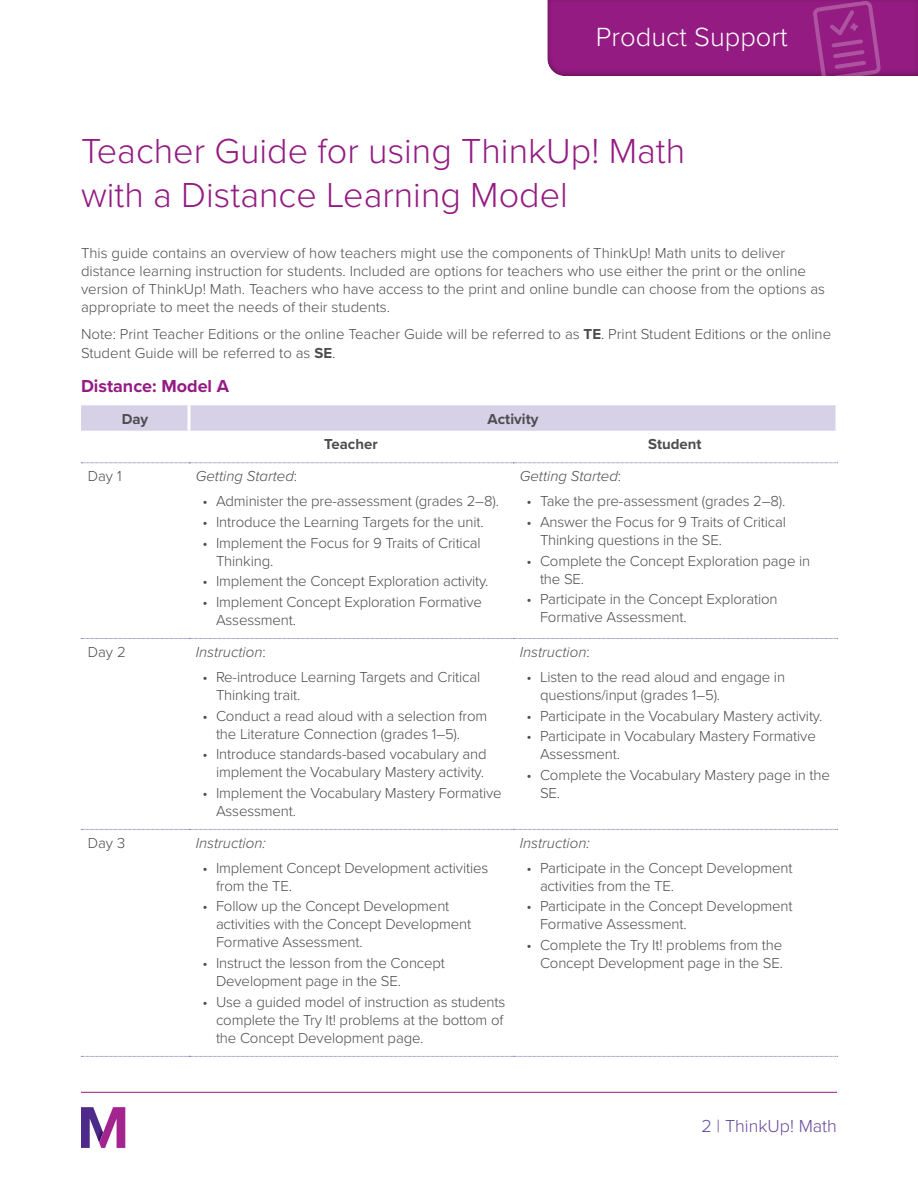
<style>
.page{position:relative;width:918px;height:1188px;background:#fff}
.page>*{position:absolute;margin:0;border:0;box-sizing:border-box;transform-origin:0 0}
.Heading_1{font:300 36px/43.2px "Proxima Nova";color:#941b82}
.t1{font:300 27.3px "Proxima Nova";color:#fff}
.Cluster_heading{font:700 18px "Proxima Nova";color:#941b82}
.t2{font:300 18px "Proxima Nova";color:#66489d}
.t3{font:300 15px/18px "Proxima Nova";letter-spacing:-.01em;color:#4d4d4f}
.t4{font:italic 300 15px "Proxima Nova";color:#4d4d4f}
.Table_Head{font:700 15px "Proxima Nova";color:#4d4d4f}
.s1{font-weight:700}
.s2{font-style:normal}
</style>
<div class="page">
<div style="left:547px;top:0;width:371px;height:78px;background:#f9f9f9"></div>
<svg style="left:547px;top:0;width:371px;height:76px;background:#952083"></svg>
<svg style="left:81px;top:405px;width:755px;height:26px;background:#d7d2e7"></svg>
<hr style="left:188px;top:405px;width:2px;height:26px;background:#fff">
<svg style="left:81px;top:638px;width:757px;height:1px"></svg>
<svg style="left:81px;top:829px;width:757px;height:1px"></svg>
<svg style="left:81px;top:1056px;width:757px;height:1px"></svg>
<svg style="left:81px;top:463px;width:757px;height:1px"></svg>
<hr style="left:81px;top:1092px;width:756px;height:1px;background:#941b82">
<svg style="left:81px;top:1107px;width:44px;height:41px"></svg>
<h2 class="t1" style="left:596px;top:17px;width:193px">Product Support</h2>
<p class="Heading_1" style="left:81px;top:128px;width:606px">Teacher Guide for using ThinkUp! Math with a Distance Learning Model</p>
<p class="t3" style="left:81px;top:244px;width:746px">This guide contains an overview of how teachers might use the components of ThinkUp! Math units to deliver distance learning instruction for students. Included are options for teachers who use either the print or the online version of ThinkUp! Math. Teachers who have access to the print and online bundle can choose from the options as appropriate to meet the needs of their students.</p>
<p class="t3" style="left:81px;top:323px;width:752px;line-height:19.5px">Note: Print Teacher Editions or the online Teacher Guide will be referred to as <span class="s1">TE</span>. Print Student Editions or the online<br>Student Guide will be referred to as <span class="s1">SE</span>.</p>
<p class="Cluster_heading" style="left:81px;top:372px;width:150px">Distance: Model A</p>
<p class="Table_Head" style="left:122px;top:408px;width:28px">Day</p>
<p class="Table_Head" style="left:488px;top:408px;width:52px">Activity</p>
<p class="Table_Head" style="left:324px;top:433px;width:55px">Teacher</p>
<p class="Table_Head" style="left:648px;top:433px;width:55px">Student</p>
<p class="t3" style="left:88px;top:467px;width:35px">Day 1</p>
<p class="t4" style="left:196px;top:465px;width:103px">Getting Started<span class="s2">:</span></p>
<p class="t3" style="left:202px;top:491px;width:298px">• Administer the pre-assessment (grades 2–8).</p>
<p class="t3" style="left:202px;top:512px;width:283px">• Introduce the Learning Targets for the unit.</p>
<p class="t3" style="left:216px;top:533px;width:266px;text-indent:-14px">• Implement the Focus for 9 Traits of Critical<br>Thinking.</p>
<p class="t3" style="left:202px;top:571px;width:288px">• Implement the Concept Exploration activity.</p>
<p class="t3" style="left:216px;top:592px;width:267px;text-indent:-14px">• Implement Concept Exploration Formative<br>Assessment.</p>
<p class="t4" style="left:520px;top:465px;width:103px">Getting Started<span class="s2">:</span></p>
<p class="t3" style="left:526px;top:491px;width:260px">• Take the pre-assessment (grades 2–8).</p>
<p class="t3" style="left:540px;top:512px;width:248px;text-indent:-14px">• Answer the Focus for 9 Traits of Critical<br>Thinking questions in the SE.</p>
<p class="t3" style="left:540px;top:551px;width:272px;text-indent:-14px">• Complete the Concept Exploration page in the SE.</p>
<p class="t3" style="left:540px;top:589px;width:239px;text-indent:-14px">• Participate in the Concept Exploration<br>Formative Assessment.</p>
<p class="t3" style="left:88px;top:642px;width:40px">Day 2</p>
<p class="t4" style="left:196px;top:641px;width:72px">Instruction<span class="s2">:</span></p>
<p class="t3" style="left:216px;top:667px;width:266px;text-indent:-14px">• Re-introduce Learning Targets and Critical<br>Thinking trait.</p>
<p class="t3" style="left:216px;top:706px;width:273px;text-indent:-14px">• Conduct a read aloud with a selection from the Literature Connection (grades 1–5).</p>
<p class="t3" style="left:202px;top:744px;width:286px;text-align:right">• Introduce standards-based vocabulary and implement the Vocabulary Mastery activity.</p>
<p class="t3" style="left:216px;top:783px;width:287px;text-indent:-14px">• Implement the Vocabulary Mastery Formative<br>Assessment.</p>
<p class="t3" style="left:88px;top:833px;width:39px">Day 3</p>
<p class="t4" style="left:196px;top:832px;width:72px">Instruction:</p>
<p class="t3" style="left:216px;top:858px;width:274px;text-indent:-14px">• Implement Concept Development activities from the TE.</p>
<p class="t3" style="left:216px;top:897px;width:257px;text-indent:-14px">• Follow up the Concept Development activities with the Concept Development<br>Formative Assessment.</p>
<p class="t3" style="left:216px;top:953px;width:231px;text-indent:-14px">• Instruct the lesson from the Concept<br>Development page in the SE.</p>
<p class="t3" style="left:216px;top:992px;width:291px;text-indent:-14px">• Use a guided model of instruction as students complete the Try It! problems at the bottom of the Concept Development page.</p>
<p class="t4" style="left:520px;top:641px;width:72px">Instruction<span class="s2">:</span></p>
<p class="t3" style="left:540px;top:667px;width:247px;text-indent:-14px">• Listen to the read aloud and engage in questions/input (grades 1–5).</p>
<p class="t3" style="left:526px;top:706px;width:297px">• Participate in the Vocabulary Mastery activity.</p>
<p class="t3" style="left:540px;top:726px;width:277px;text-indent:-14px">• Participate in Vocabulary Mastery Formative<br>Assessment.</p>
<p class="t3" style="left:540px;top:765px;width:291px;text-indent:-14px">• Complete the Vocabulary Mastery page in the<br>SE.</p>
<p class="t4" style="left:520px;top:832px;width:72px">Instruction:</p>
<p class="t3" style="left:540px;top:858px;width:254px;text-indent:-14px">• Participate in the Concept Development activities from the TE.</p>
<p class="t3" style="left:540px;top:897px;width:254px;text-indent:-14px">• Participate in the Concept Development<br>Formative Assessment.</p>
<p class="t3" style="left:526px;top:935px;width:258px;text-align:right">• Complete the Try It! problems from the<br>Concept Development page in the SE.</p>
<p class="t2" style="left:701px;top:1112px;width:137px">2 | ThinkUp! Math</p>
</div>
